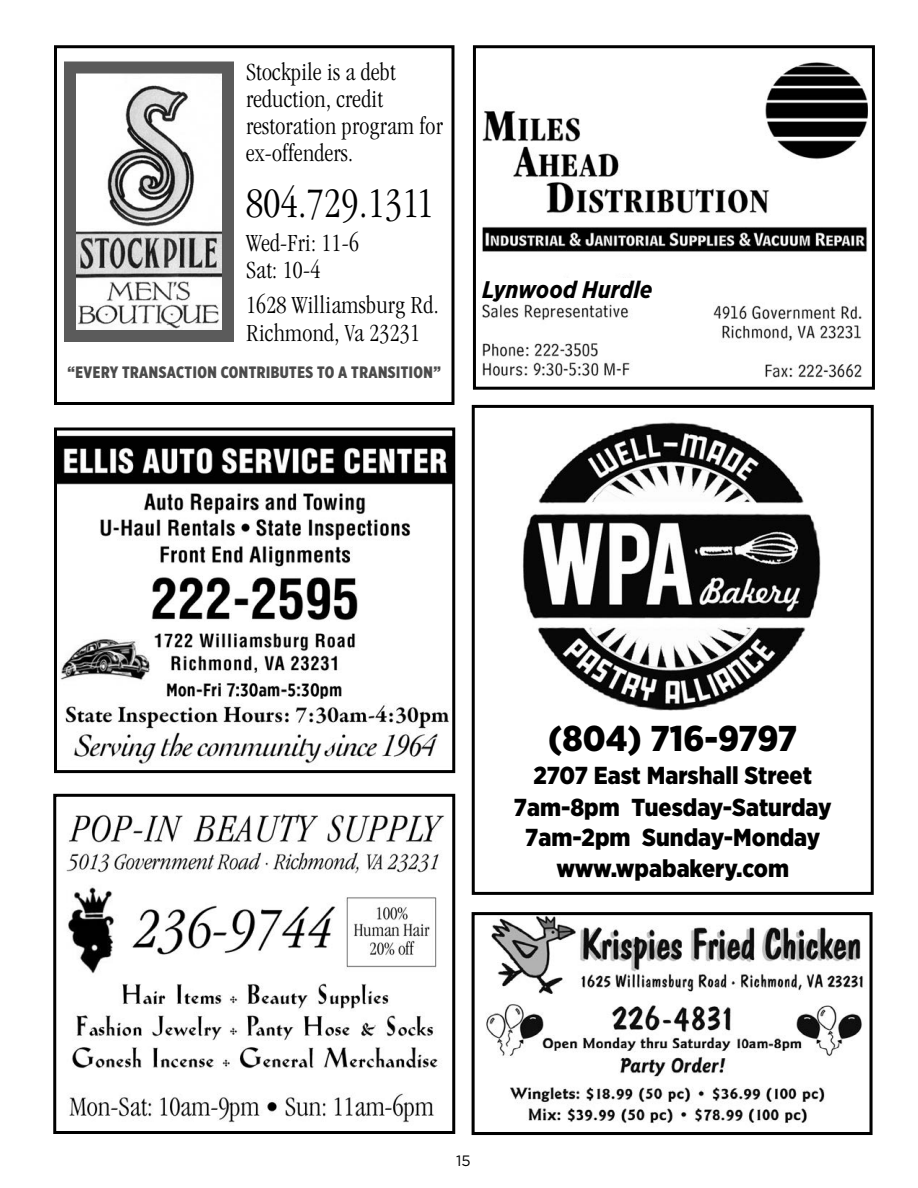
<style>
.page{position:relative;width:918px;height:1188px;background:#fff}
.page>*{position:absolute;margin:0;border:0;box-sizing:border-box;transform-origin:0 0}
.t1{font:300 condensed 43.5px "Garamond";letter-spacing:.01em;color:#000}
.t2{font:900 35.85px "Gotham Narrow";color:#000}
.t3{font:300 condensed 25.5px/27px "Garamond";letter-spacing:.01em;color:#000}
.t4{font:900 24.6px/30.8px "Gotham Narrow";color:#000;text-align:center}
.t5{font:italic 700 24px "Gotham Narrow";color:#000}
.t6{font:900 16.5px "Gotham X Narrow";letter-spacing:.03em;color:#4b4b4b}
.t7{font:15px "Gotham";color:#000}
</style>
<div class="page">
<img style="left:482px;top:62px;width:385px;height:316px">
<div style="left:482px;top:278px;width:179px;height:24px;background:#fff"></div>
<div style="left:473px;top:45px;width:402px;height:345px;border:3px solid #000"></div>
<div style="left:54px;top:45px;width:400px;height:360px;border:3px solid #000"></div>
<img style="left:58px;top:435px;width:393px;height:329px">
<img style="left:66px;top:814px;width:379px;height:309px">
<div style="left:54px;top:428px;width:401px;height:345px;border:3px solid #000"></div>
<div style="left:53px;top:794px;width:402px;height:340px;border:3px solid #000"></div>
<img style="left:522px;top:422px;width:299px;height:289px">
<div style="left:472px;top:405px;width:402px;height:490px;border:3px solid #000"></div>
<img style="left:486px;top:916px;width:377px;height:208px">
<div style="left:472px;top:912px;width:401px;height:223px;border:3px solid #000"></div>
<svg style="left:64px;top:61px;width:170px;height:281px"></svg>
<p class="t3" style="left:246px;top:59px;width:198px">Stockpile is a debt reduction, credit restoration program for ex-offenders.</p>
<h1 class="t1" style="left:246px;top:180px;width:189px">804.729.1311</h1>
<p class="t3" style="left:246px;top:230px;width:115px">Wed-Fri: 11-6<br>Sat: 10-4</p>
<p class="t3" style="left:246px;top:291px;width:194px;line-height:28.5px">1628 Williamsburg Rd.<br>Richmond, Va 23231</p>
<p class="t6" style="left:68px;top:362px;width:375px">“EVERY TRANSACTION CONTRIBUTES TO A TRANSITION”</p>
<p class="t5" style="left:482px;top:274px;width:172px">Lynwood Hurdle</p>
<h2 class="t2" style="left:548px;top:715px;width:250px">(804) 716-9797</h2>
<p class="t4" style="left:514px;top:760px;width:319px">2707 East Marshall Street<br>7am-8pm Tuesday-Saturday<br>7am-2pm Sunday-Monday www.wpabakery.com</p>
<p class="t7" style="left:456px;top:1152px;width:16px">15</p>
</div>
